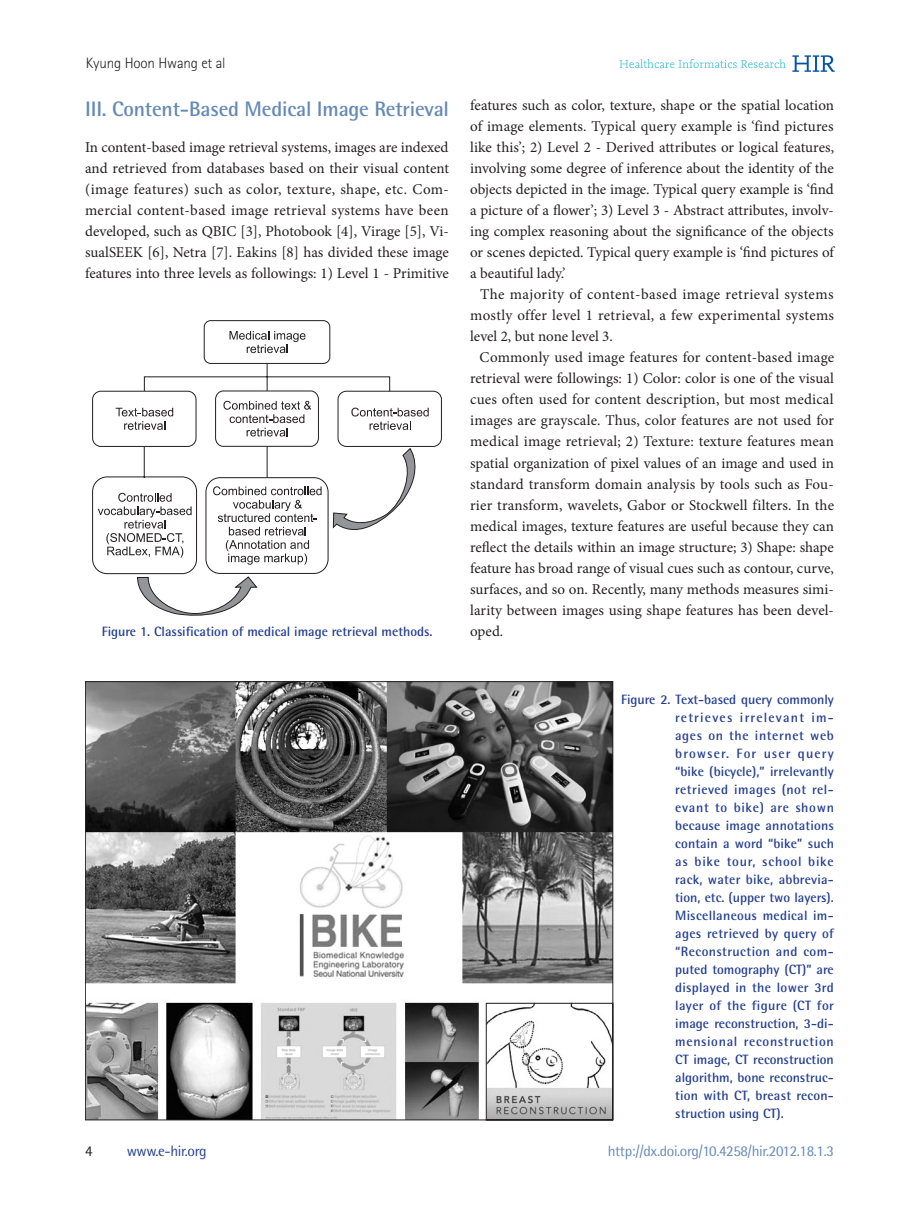
<style>
.page{position:relative;width:919px;height:1217px;background:#fff}
.page>*{position:absolute;margin:0;border:0;box-sizing:border-box;transform-origin:0 0}
.t1{font:700 21px "Rotis Semi Sans Std";letter-spacing:-.01em;color:#658ab5}
.t2{font:15px/21px "Minion Pro";color:#231f20;text-align:justify}
.t3{font:15px "Rotis Semi Sans Std";letter-spacing:-.025em;color:#658ab5}
.t4{font:300 15px "Rotis Sans Serif Std";letter-spacing:-.01em;color:#231f20}
.t5{font:15px "Rotis Semi Sans Std";letter-spacing:-.025em;color:#253f8e}
.t6{font:15px "Rotis Semi Sans Std";color:#231f20}
.t7{font:700 13.5px/18px "Rotis Semi Sans Std";color:#253f8e;text-align:justify}
</style>
<div class="page">
<svg style="left:792px;top:55px;width:42px;height:17px"></svg>
<svg style="left:619px;top:59px;width:166px;height:9px"></svg>
<svg style="left:203px;top:320px;width:239px;height:127px"></svg>
<svg style="left:229px;top:331px;width:76px;height:22px"></svg>
<svg style="left:390px;top:407px;width:38px;height:23px"></svg>
<svg style="left:92px;top:363px;width:298px;height:211px"></svg>
<svg style="left:332px;top:448px;width:84px;height:91px"></svg>
<svg style="left:137px;top:576px;width:121px;height:39px"></svg>
<svg style="left:85px;top:681px;width:528px;height:438px"></svg>
<p class="t4" style="left:86px;top:54px;width:141px">Kyung Hoon Hwang et al</p>
<h1 class="t1" style="left:85px;top:96px;width:365px">III. Content-Based Medical Image Retrieval</h1>
<p class="t2" style="left:85px;top:137px;width:365px">In content-based image retrieval systems, images are indexed and retrieved from databases based on their visual content (image features) such as color, texture, shape, etc. Com&shy;mercial content-based image retrieval systems have been developed, such as QBIC [3], Photobook [4], Virage [5], Vi&shy;sualSEEK [6], Netra [7]. Eakins [8] has divided these image features into three levels as followings: 1) Level 1 - Primitive</p>
<p class="t2" style="left:470px;top:95px;width:365px">features such as color, texture, shape or the spatial location of image elements. Typical query example is ‘find pictures like this’; 2) Level 2 - Derived attributes or logical features, involving some degree of inference about the identity of the objects depicted in the image. Typical query example is ‘find a picture of a flower’; 3) Level 3 - Abstract attributes, involv&shy;ing complex reasoning about the significance of the objects or scenes depicted. Typical query example is ‘find pictures of a beautiful lady.’</p>
<p class="t2" style="left:470px;top:284px;width:365px;text-indent:10px">The majority of content-based image retrieval systems mostly offer level 1 retrieval, a few experimental systems level 2, but none level 3.</p>
<p class="t2" style="left:470px;top:347px;width:365px;text-indent:9px">Commonly used image features for content-based image retrieval were followings: 1) Color: color is one of the visual cues often used for content description, but most medical images are grayscale. Thus, color features are not used for medical image retrieval; 2) Texture: texture features mean spatial organization of pixel values of an image and used in standard transform domain analysis by tools such as Fou&shy;rier transform, wavelets, Gabor or Stockwell filters. In the medical images, texture features are useful because they can reflect the details within an image structure; 3) Shape: shape feature has broad range of visual cues such as contour, curve, surfaces, and so on. Recently, many methods measures simi&shy;larity between images using shape features has been devel-</p>
<p class="t7" style="left:102px;top:621px;width:332px">Figure 1. Classification of medical image retrieval methods.</p>
<p class="t2" style="left:470px;top:620px;width:35px">oped.</p>
<p class="t7" style="left:675px;top:689px;width:160px;text-indent:-54px">Figure 2. Text-based query commonly retrieves irrelevant im&shy;ages on the internet web browser. For user query “bike (bicycle),” irrelevantly retrieved images (not rel&shy;evant to bike) are shown because image annotations contain a word “bike” such as bike tour, school bike rack, water bike, abbrevia&shy;tion, etc. (upper two layers).<br>Miscellaneous medical im&shy;ages retrieved by query of “Reconstruction and com&shy;puted tomography (CT)” are displayed in the lower 3rd layer of the figure (CT for image reconstruction, 3-di&shy;mensional reconstruction CT image, CT reconstruction algorithm, bone reconstruc&shy;tion with CT, breast recon&shy;struction using CT).</p>
<p class="t6" style="left:85px;top:1141px;width:9px">4</p>
<p class="t5" style="left:127px;top:1141px;width:81px">www.e-hir.org</p>
<p class="t3" style="left:607px;top:1141px;width:228px">http://dx.doi.org/10.4258/hir.2012.18.1.3</p>
</div>
